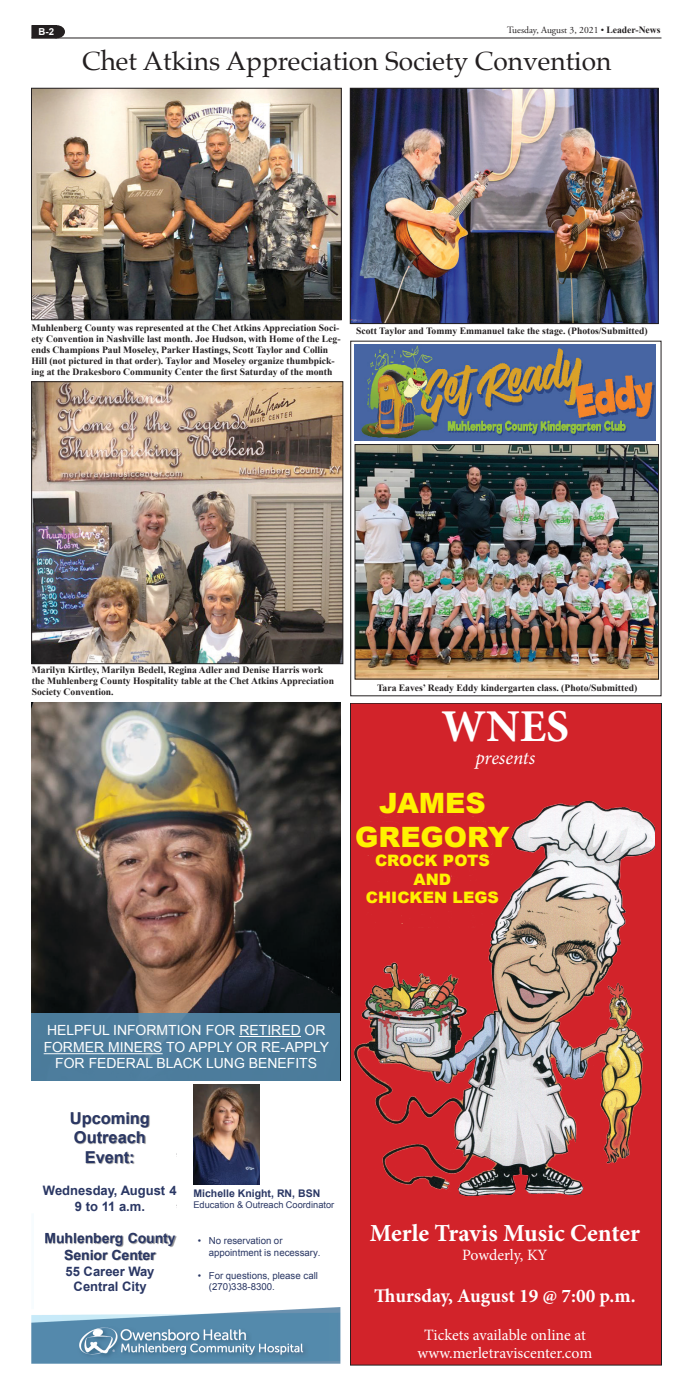
<style>
.page{position:relative;width:693px;height:1390px;background:#fff}
.page>*{position:absolute;margin:0;border:0;box-sizing:border-box;transform-origin:0 0}
.t1{font:700 45.5px "Minion Pro";color:#fff}
.t2{font:900 28px/33.6px "Arial";color:#fff200;text-align:center}
.Headline_Palatino{font:26.25px "Palatino";color:#231f20}
.t3{font:700 24.5px "Minion Pro";letter-spacing:-.005em;color:#fff}
.t4{font:700 19.25px "Minion Pro";color:#fff}
.t5{font:italic 19.25px "Minion Pro";letter-spacing:-.01em;color:#fff}
.t6{font:700 16.36px/19.6px "Arial";color:#2a3764;text-align:center}
.t7{font:15.75px/18.9px "Minion Pro";color:#fff;text-align:center}
.t8{font:900 15.75px/18.9px "Arial";color:#fff200;text-align:center}
.t9{font:14px/16.6px "Arial";color:#fff;text-align:center}
.t10{font:700 14px/16.8px "Arial";color:#2a3764;text-align:center}
.t11{font:700 13.04px/15.7px "Arial";color:#2a3764;text-align:center}
.t12{font:700 10.5px "Arial";color:#2a3764}
.Body_Text{font:700 9.62px/10.9px "Times New Roman";color:#231f20}
.t13{font:9.62px/11.5px "Arial";color:#2a3764}
.Photo_Caption{font:700 9.62px "Times New Roman";color:#231f20}
.t14{font:9.62px "Adobe Garamond Pro";color:#231f20}
.t15{font:700 9.62px "Arial";color:#fff}
.t16{font:9.28px "Arial";color:#2a3764}
.s1{font-family:"Times New Roman"}
.s2{font-family:"Times New Roman";font-weight:700}
</style>
<div class="page">
<hr style="left:32px;top:38px;width:630px;height:1px;background:#231f20">
<div style="left:32px;top:26px;width:24px;height:12px;background:#231f20"></div>
<div style="left:31px;top:25px;width:26px;height:13px;border:1px solid #231f20"></div>
<div style="left:49px;top:25px;width:16px;height:13px;background:#231f20;border-radius:50%"></div>
<div style="left:350px;top:703px;width:312px;height:661px;background:#d2232a"></div>
<img style="left:354px;top:800px;width:301px;height:396px">
<img style="left:32px;top:1153px;width:308px;height:210px">
<div style="left:35px;top:1091px;width:141px;height:219px;background:#fff"></div>
<div style="left:194px;top:1089px;width:141px;height:209px;background:#fff"></div>
<img style="left:193px;top:1084px;width:67px;height:100px">
<img style="left:71px;top:1112px;width:79px;height:9px">
<img style="left:71px;top:1121px;width:79px;height:20px">
<img style="left:75px;top:1141px;width:71px;height:24px">
<img style="left:45px;top:1224px;width:140px;height:31px">
<img style="left:55px;top:1241px;width:111px;height:20px">
<div style="left:191px;top:1196px;width:142px;height:80px;background:#fff"></div>
<img style="left:32px;top:702px;width:308px;height:311px">
<div style="left:32px;top:1013px;width:308px;height:67px;background:#548aad;opacity:.89"></div>
<hr style="left:239px;top:1036px;width:62px;height:1px;background:#fff">
<svg style="left:44px;top:1053px;width:119px;height:1px"></svg>
<img style="left:33px;top:90px;width:307px;height:228px">
<div style="left:31px;top:88px;width:311px;height:232px;border:1px solid #231f20"></div>
<img style="left:33px;top:383px;width:308px;height:279px">
<div style="left:31px;top:381px;width:312px;height:283px;border:1px solid #231f20"></div>
<img style="left:352px;top:90px;width:305px;height:232px">
<div style="left:350px;top:88px;width:309px;height:236px;border:1px solid #231f20"></div>
<img style="left:354px;top:344px;width:301px;height:97px">
<img style="left:357px;top:446px;width:300px;height:231px">
<div style="left:355px;top:444px;width:304px;height:235px;border:1px solid #231f20"></div>
<p class="t15" style="left:39px;top:25px;width:17px">B-2</p>
<p class="t14" style="left:507px;top:25px;width:155px">Tuesday, August 3, 2021 <span class="s1">•</span> <span class="s2">Leader-News</span></p>
<p class="Headline_Palatino" style="left:82px;top:40px;width:531px">Chet Atkins Appreciation Society Convention</p>
<p class="Body_Text" style="left:32px;top:322px;width:311px">Muhlenberg County was represented at the Chet Atkins Appreciation Soci&shy;ety Convention in Nashville last month. Joe Hudson, with Home of the Leg&shy;ends Champions Paul Moseley, Parker Hastings, Scott Taylor and Collin Hill (not pictured in that order). Taylor and Moseley organize thumbpick&shy;ing at the Drakesboro Community Center the first Saturday of the month</p>
<p class="Body_Text" style="left:356px;top:325px;width:293px">Scott Taylor and Tommy Emmanuel take the stage. (Photos/Submitted)</p>
<p class="Body_Text" style="left:32px;top:663px;width:304px">Marilyn Kirtley, Marilyn Bedell, Regina Adler and Denise Harris work the Muhlenberg County Hospitality table at the Chet Atkins Appreciation<br>Society Convention.</p>
<p class="Photo_Caption" style="left:377px;top:681px;width:262px">Tara Eaves’ Ready Eddy kindergarten class. (Photo/Submitted)</p>
<p class="t1" style="left:442px;top:694px;width:129px">WNES</p>
<p class="t5" style="left:475px;top:745px;width:61px">presents</p>
<p class="t2" style="left:355px;top:785px;width:156px">JAMES<br>GREGORY</p>
<p class="t8" style="left:366px;top:850px;width:134px">CROCK POTS<br>AND<br>CHICKEN LEGS</p>
<p class="t9" style="left:44px;top:1021px;width:287px">HELPFUL INFORMTION FOR RETIRED OR<br>FORMER MINERS TO APPLY OR RE-APPLY<br>FOR FEDERAL BLACK LUNG BENEFITS</p>
<p class="t6" style="left:70px;top:1108px;width:82px">Upcoming<br>Outreach<br>Event:</p>
<p class="t11" style="left:43px;top:1182px;width:135px">Wednesday, August 4<br>9 to 11 a.m.</p>
<p class="t10" style="left:44px;top:1229px;width:133px">Muhlenberg County<br>Senior Center</p>
<p class="t11" style="left:66px;top:1263px;width:91px">55 Career Way<br>Central City</p>
<p class="t12" style="left:193px;top:1186px;width:128px">Michelle Knight, RN, BSN</p>
<p class="t16" style="left:193px;top:1198px;width:142px">Education &amp; Outreach Coordinator</p>
<p class="t13" style="left:209px;top:1234px;width:113px;text-indent:-11px">• No reservation or appointment is necessary.</p>
<p class="t13" style="left:209px;top:1269px;width:111px;text-indent:-11px">• For questions, please call (270)338-8300.</p>
<p class="t3" style="left:370px;top:1215px;width:272px">Merle Travis Music Center</p>
<p class="t7" style="left:462px;top:1245px;width:87px">Powderly, KY</p>
<p class="t4" style="left:374px;top:1281px;width:263px">Thursday, August 19 @ 7:00 p.m.</p>
<p class="t7" style="left:418px;top:1324px;width:176px">Tickets available online at www.merletraviscenter.com</p>
</div>
